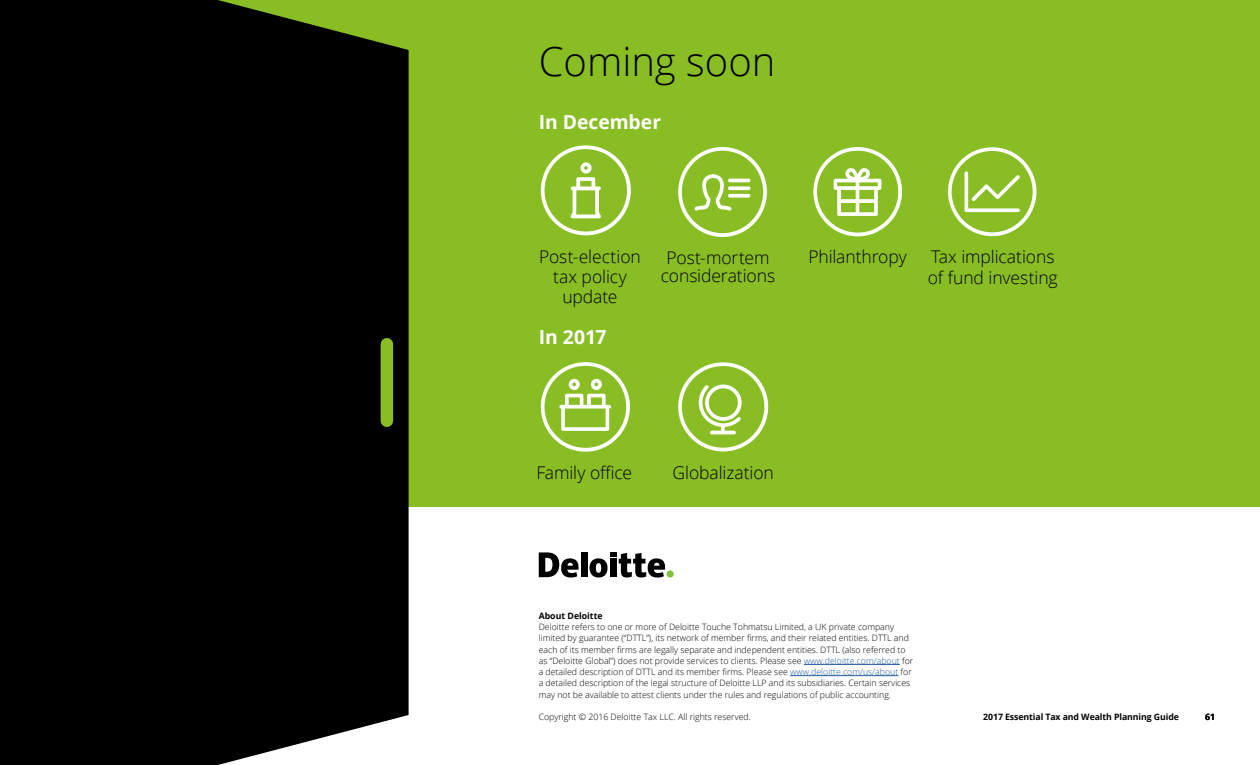
<style>
.page{position:relative;width:1260px;height:765px;background:#fff}
.page>*{position:absolute;margin:0;border:0;box-sizing:border-box;transform-origin:0 0}
.t1{font:300 40px "Open Sans";color:#000}
.t2{font:700 19.38px "Open Sans";color:#fff}
.t3{font:300 17.5px/20px "Open Sans";letter-spacing:-.005em;color:#000;text-align:center}
.t4{font:300 8.75px/11.2px "Open Sans";color:#000}
.t5{font:700 8.75px "Open Sans";letter-spacing:-.01em;color:#000}
.s1{color:#215e9e}
</style>
<div class="page">
<div style="left:0;top:0;width:1260px;height:507px;background:#88bd24"></div>
<svg style="left:218px;top:0;width:191px;height:765px;fill:#000"></svg>
<div style="left:381px;top:344px;width:12px;height:77px;background:#88bd24"></div>
<div style="left:0;top:0;width:218px;height:765px;background:#000"></div>
<svg style="left:541px;top:362px;width:89px;height:90px"></svg>
<svg style="left:678px;top:362px;width:90px;height:89px"></svg>
<svg style="left:813px;top:147px;width:89px;height:89px"></svg>
<svg style="left:948px;top:147px;width:88px;height:89px"></svg>
<svg style="left:678px;top:147px;width:89px;height:90px"></svg>
<svg style="left:541px;top:145px;width:90px;height:90px"></svg>
<hr style="left:804px;top:664px;width:96px;height:1px;background:#215e9e">
<hr style="left:790px;top:675px;width:108px;height:1px;background:#215e9e">
<div style="left:667px;top:570px;width:7px;height:8px;background:#80c342;border-radius:50%"></div>
<div style="left:581px;top:552px;width:6px;height:25px;background:#000"></div>
<svg style="left:590px;top:552px;width:75px;height:26px"></svg>
<svg style="left:539px;top:552px;width:40px;height:26px"></svg>
<h1 class="t1" style="left:539px;top:34px;width:238px">Coming soon</h1>
<h2 class="t2" style="left:539px;top:108px;width:124px">In December</h2>
<h3 class="t3" style="left:539px;top:246px;width:103px">Post-election tax policy update</h3>
<h2 class="t2" style="left:539px;top:323px;width:69px">In 2017</h2>
<h3 class="t3" style="left:661px;top:247px;width:116px;line-height:18.8px">Post-mortem considerations</h3>
<h3 class="t3" style="left:809px;top:246px;width:100px">Philanthropy</h3>
<h3 class="t3" style="left:928px;top:245px;width:131px;line-height:21.2px;text-align:left">Tax implications of fund investing</h3>
<h3 class="t3" style="left:537px;top:462px;width:97px">Family office</h3>
<h3 class="t3" style="left:672px;top:462px;width:103px">Globalization</h3>
<p class="t5" style="left:539px;top:609px;width:65px">About Deloitte</p>
<p class="t4" style="left:539px;top:621px;width:376px">Deloitte refers to one or more of Deloitte Touche Tohmatsu Limited, a UK private company limited by guarantee (“DTTL”), its network of member firms, and their related entities. DTTL and each of its member firms are legally separate and independent entities. DTTL (also referred to as “Deloitte Global”) does not provide services to clients. Please see <span class="s1">www.deloitte.com/about</span> for a detailed description of DTTL and its member firms. Please see <span class="s1">www.deloitte.com/us/about</span> for a detailed description of the legal structure of Deloitte LLP and its subsidiaries. Certain services may not be available to attest clients under the rules and regulations of public accounting.</p>
<p class="t4" style="left:539px;top:711px;width:214px">Copyright © 2016 Deloitte Tax LLC. All rights reserved.</p>
<p class="t5" style="left:983px;top:711px;width:197px">2017 Essential Tax and Wealth Planning Guide</p>
<p class="t5" style="left:1205px;top:711px;width:11px">61</p>
</div>
